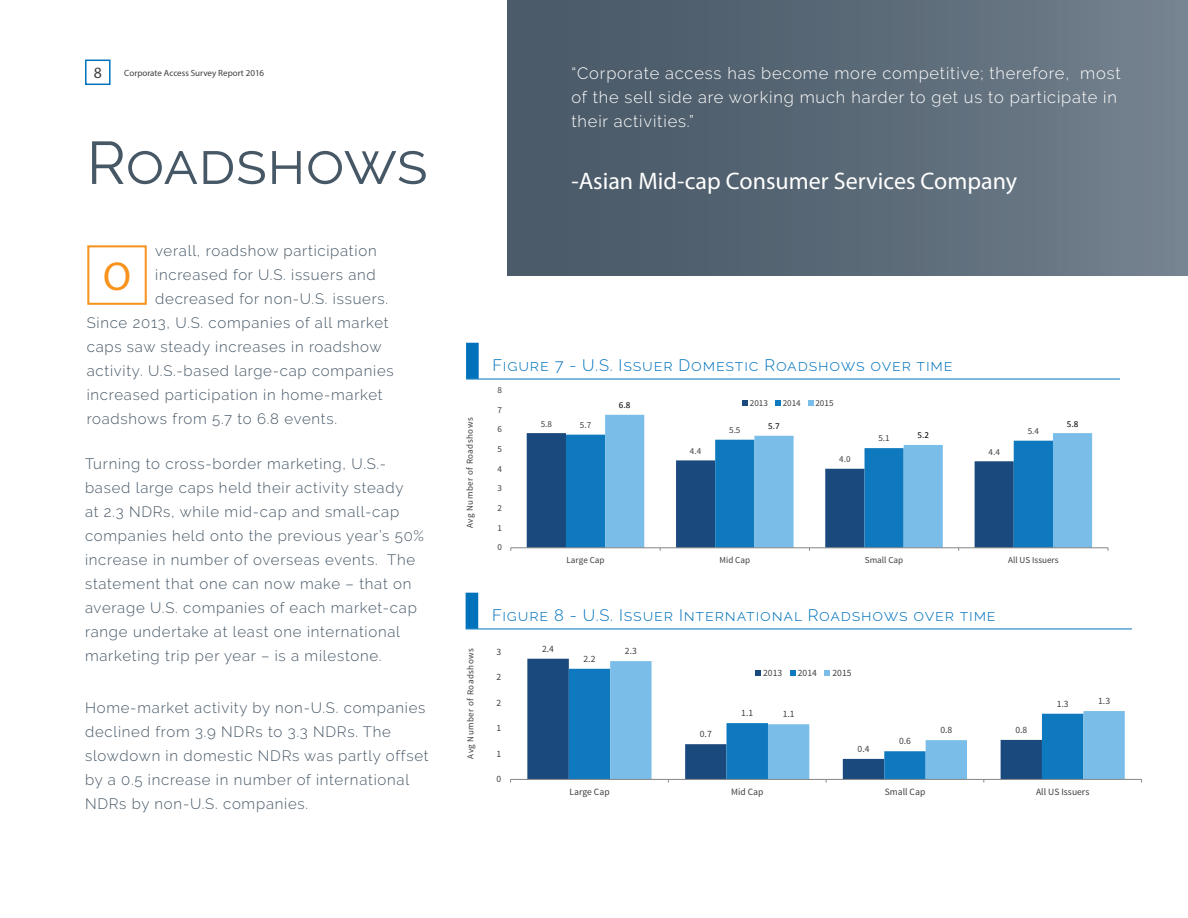
<style>
.page{position:relative;width:1188px;height:918px;background:#fff}
.page>*{position:absolute;margin:0;border:0;box-sizing:border-box;transform-origin:0 0}
.t1{font:60px "Raleway";letter-spacing:-.005em;color:#465766}
.t2{font:40.5px "Myriad Pro";color:#f7931d}
.t3{font:24px "Myriad Pro";color:#fff}
.t4{font:300 16.5px/24px "Raleway";letter-spacing:.05em;color:#fff}
.t5{font:300 16.5px "Raleway";letter-spacing:.05em;color:#0072bc}
.t6{font:15.75px "Myriad Pro";color:#3e3e3f}
.t7{font:300 15px/24px "Raleway";letter-spacing:.05em;color:#465766}
.t8{font:9.6px "Source Sans Pro";color:#3f3f3f}
.t9{font:700 9.6px "Source Sans Pro";color:#3f3f3f}
.t10{font:9.15px "Source Sans Pro";color:#3f3f3f}
.t11{font:700 9.15px "Source Sans Pro";color:#3f3f3f}
.t12{font:9.15px "Calibri";color:#040503}
.t13{font:9px "Source Sans Pro";letter-spacing:.05em;color:#3e3e3f}
.t14{font:9px "Myriad Pro";color:#3e3e3f}
</style>
<div class="page">
<div style="left:85px;top:60px;width:26px;height:25px;border:2px solid #0072bc"></div>
<div style="left:87px;top:245px;width:60px;height:60px;border:2px solid #f7931d"></div>
<div style="left:527px;top:433px;width:78px;height:114px;background:#19497d"></div>
<div style="left:566px;top:435px;width:39px;height:112px;background:#0e79bf"></div>
<svg style="left:605px;top:415px;width:487px;height:132px"></svg>
<hr style="left:511px;top:547px;width:597px;height:1px;background:#868686">
<svg style="left:742px;top:401px;width:6px;height:5px"></svg>
<svg style="left:775px;top:401px;width:5px;height:5px"></svg>
<svg style="left:808px;top:401px;width:5px;height:5px"></svg>
<svg style="left:527px;top:659px;width:83px;height:120px;background:#2c5888"></svg>
<div style="left:569px;top:669px;width:41px;height:110px;background:#0e79bf"></div>
<svg style="left:610px;top:661px;width:515px;height:118px"></svg>
<hr style="left:511px;top:779px;width:631px;height:1px;background:#868686">
<svg style="left:755px;top:670px;width:6px;height:6px"></svg>
<svg style="left:790px;top:670px;width:5px;height:6px"></svg>
<svg style="left:825px;top:670px;width:5px;height:6px"></svg>
<div style="left:466px;top:343px;width:13px;height:36px;background:#0072bc;border:2px solid #0072bc"></div>
<hr style="left:466px;top:379px;width:654px;height:1px;background:#0072bc">
<div style="left:466px;top:593px;width:12px;height:36px;background:#0072bc"></div>
<hr style="left:466px;top:629px;width:666px;height:1px;background:#0072bc">
<div style="left:508px;top:0;width:680px;height:275px;background:linear-gradient(to right,#455564,#73808d)"></div>
<p class="t6" style="left:94px;top:63px;width:10px">8</p>
<p class="t14" style="left:124px;top:68px;width:141px">Corporate Access Survey Report 2016</p>
<h1 class="t1" style="left:87px;top:128px;width:343px">Roadshows</h1>
<p class="t7" style="left:155px;top:239px;width:223px">verall, roadshow participation</p>
<p class="t7" style="left:155px;top:263px;width:222px">increased for U.S. issuers and</p>
<p class="t7" style="left:155px;top:287px;width:234px">decreased for non-U.S. issuers.</p>
<p class="t7" style="left:87px;top:311px;width:303px">Since 2013, U.S. companies of all market</p>
<p class="t7" style="left:87px;top:335px;width:296px">caps saw steady increases in roadshow</p>
<p class="t7" style="left:87px;top:359px;width:309px">activity. U.S.-based large-cap companies</p>
<p class="t7" style="left:87px;top:383px;width:297px">increased participation in home-market</p>
<p class="t7" style="left:87px;top:407px;width:252px">roadshows from 5.7 to 6.8 events.</p>
<h2 class="t2" style="left:103px;top:252px;width:29px">O</h2>
<p class="t7" style="left:85px;top:451px;width:341px">Turning to cross-border marketing, U.S.- based large caps held their activity steady<br>at 2.3 NDRs, while mid-cap and small-cap companies held onto the previous year’s 50% increase in number of overseas events. The statement that one can now make – that on average U.S. companies of each market-cap range undertake at least one international marketing trip per year – is a milestone.</p>
<p class="t7" style="left:85px;top:696px;width:345px">Home-market activity by non-U.S. companies declined from 3.9 NDRs to 3.3 NDRs. The slowdown in domestic NDRs was partly offset by a 0.5 increase in number of international NDRs by non-U.S. companies.</p>
<p class="t4" style="left:571px;top:61px;width:551px">“Corporate access has become more competitive; therefore, most of the sell side are working much harder to get us to participate in their activities.”</p>
<h3 class="t3" style="left:571px;top:166px;width:447px">-Asian Mid-cap Consumer Services Company</h3>
<p class="t5" style="left:493px;top:356px;width:462px">Figure 7 - U.S. Issuer Domestic Roadshows over time</p>
<p class="t11" style="left:467px;top:526px;width:115px;rotate:-90deg">Avg. Number of Road Shows</p>
<p class="t13" style="left:464px;top:528px;width:112px;rotate:-90deg">Avg Number of Roadshows</p>
<p class="t10" style="left:498px;top:384px;width:6px">8</p>
<p class="t10" style="left:498px;top:404px;width:6px">7</p>
<p class="t10" style="left:498px;top:424px;width:6px">6</p>
<p class="t10" style="left:498px;top:443px;width:6px">5</p>
<p class="t10" style="left:498px;top:463px;width:6px">4</p>
<p class="t10" style="left:498px;top:483px;width:6px">3</p>
<p class="t10" style="left:498px;top:502px;width:6px">2</p>
<p class="t10" style="left:498px;top:522px;width:6px">1</p>
<p class="t10" style="left:498px;top:542px;width:6px">0</p>
<p class="t10" style="left:541px;top:418px;width:13px">5.8</p>
<p class="t10" style="left:580px;top:419px;width:13px">5.7</p>
<p class="t12" style="left:619px;top:399px;width:13px">6.8</p>
<p class="t10" style="left:690px;top:445px;width:13px">4.4</p>
<p class="t10" style="left:729px;top:424px;width:13px">5.5</p>
<p class="t10" style="left:750px;top:397px;width:20px">2013</p>
<p class="t10" style="left:783px;top:397px;width:20px">2014</p>
<p class="t10" style="left:815px;top:397px;width:20px">2015</p>
<p class="t12" style="left:768px;top:420px;width:13px">5.7</p>
<p class="t10" style="left:839px;top:453px;width:13px">4.0</p>
<p class="t10" style="left:878px;top:433px;width:13px">5.1</p>
<p class="t12" style="left:918px;top:430px;width:13px">5.2</p>
<p class="t10" style="left:989px;top:446px;width:13px">4.4</p>
<p class="t10" style="left:1028px;top:425px;width:13px">5.4</p>
<p class="t12" style="left:1067px;top:418px;width:13px">5.8</p>
<p class="t10" style="left:567px;top:554px;width:40px">Large Cap</p>
<p class="t10" style="left:720px;top:554px;width:32px">Mid Cap</p>
<p class="t10" style="left:865px;top:554px;width:40px">Small Cap</p>
<p class="t10" style="left:1008px;top:554px;width:52px">All US Issuers</p>
<p class="t5" style="left:492px;top:606px;width:505px">Figure 8 - U.S. Issuer International Roadshows over time</p>
<p class="t8" style="left:542px;top:643px;width:13px">2.4</p>
<p class="t8" style="left:625px;top:645px;width:13px">2.3</p>
<p class="t8" style="left:497px;top:646px;width:6px">3</p>
<p class="t13" style="left:465px;top:759px;width:112px;rotate:-90deg">Avg Number of Roadshows</p>
<p class="t8" style="left:584px;top:653px;width:13px">2.2</p>
<p class="t9" style="left:464px;top:790px;width:121px;rotate:-90deg">Avg. Number of Road Shows</p>
<p class="t8" style="left:763px;top:667px;width:21px">2013</p>
<p class="t8" style="left:798px;top:667px;width:21px">2014</p>
<p class="t8" style="left:832px;top:667px;width:21px">2015</p>
<p class="t8" style="left:497px;top:671px;width:6px">2</p>
<p class="t8" style="left:497px;top:697px;width:6px">2</p>
<p class="t8" style="left:1057px;top:698px;width:13px">1.3</p>
<p class="t8" style="left:741px;top:707px;width:13px">1.1</p>
<p class="t8" style="left:783px;top:708px;width:13px">1.1</p>
<p class="t8" style="left:497px;top:722px;width:6px">1</p>
<p class="t8" style="left:1015px;top:724px;width:13px">0.8</p>
<p class="t8" style="left:940px;top:724px;width:13px">0.8</p>
<p class="t8" style="left:700px;top:728px;width:13px">0.7</p>
<p class="t8" style="left:899px;top:735px;width:13px">0.6</p>
<p class="t8" style="left:858px;top:743px;width:13px">0.4</p>
<p class="t8" style="left:497px;top:748px;width:6px">1</p>
<p class="t8" style="left:497px;top:773px;width:6px">0</p>
<p class="t8" style="left:569px;top:786px;width:42px">Large Cap</p>
<p class="t8" style="left:731px;top:786px;width:34px">Mid Cap</p>
<p class="t8" style="left:885px;top:786px;width:42px">Small Cap</p>
<p class="t8" style="left:1036px;top:786px;width:55px">All US Issuers</p>
<p class="t8" style="left:1098px;top:695px;width:13px">1.3</p>
</div>
